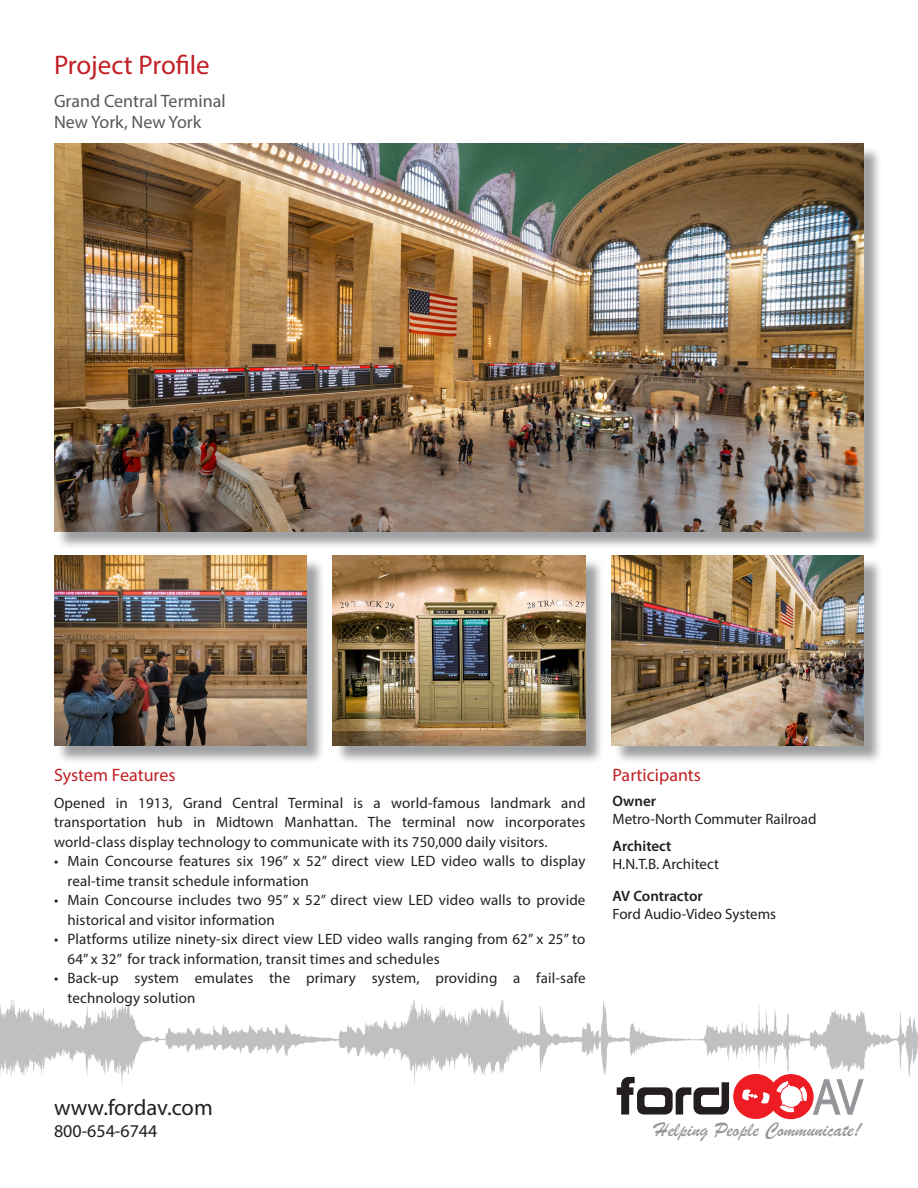
<style>
.page{position:relative;width:918px;height:1188px;background:#fff}
.page>*{position:absolute;margin:0;border:0;box-sizing:border-box;transform-origin:0 0}
.t1{font:27px "Myriad Pro";color:#c12025}
.t2{font:22.5px "Myriad Pro";color:#231f20}
.t3{font:21px "Brush Script";color:#939598}
.t4{font:18px "Myriad Pro";color:#57585a}
.t5{font:18px "Myriad Pro";color:#c12025}
.t6{font:18px "Myriad Pro";color:#231f20}
.t7{font:15px/19.5px "Myriad Pro";letter-spacing:.01em;color:#231f20}
.t8{font:600 15px "Myriad Pro";color:#231f20}
</style>
<div class="page">
<img style="left:0;top:1001px;width:918px;height:88px">
<div style="left:56px;top:146px;width:827px;height:404px;background:#808285;opacity:.75"></div>
<img style="left:54px;top:144px;width:810px;height:387px">
<div style="left:614px;top:558px;width:269px;height:206px;background:#808285;opacity:.75"></div>
<img style="left:612px;top:556px;width:252px;height:189px">
<div style="left:56px;top:558px;width:269px;height:206px;background:#808285;opacity:.75"></div>
<img style="left:54px;top:556px;width:252px;height:189px">
<div style="left:335px;top:558px;width:269px;height:206px;background:#808285;opacity:.75"></div>
<img style="left:333px;top:556px;width:252px;height:189px">
<svg style="left:617px;top:1074px;width:247px;height:45px"></svg>
<p class="t1" style="left:54px;top:49px;width:157px">Project Profile</p>
<p class="t4" style="left:54px;top:90px;width:173px">Grand Central Terminal</p>
<p class="t4" style="left:54px;top:111px;width:149px">New York, New York</p>
<p class="t5" style="left:54px;top:764px;width:123px">System Features</p>
<p class="t7" style="left:54px;top:793px;width:533px;text-align:justify">Opened in 1913, Grand Central Terminal is a world-famous landmark and transportation hub in Midtown Manhattan. The terminal now incorporates world-class display technology to communicate with its 750,000 daily visitors.</p>
<p class="t7" style="left:68px;top:851px;width:520px;text-indent:-14px">• Main Concourse features six 196” x 52” direct view LED video walls to display real-time transit schedule information</p>
<p class="t7" style="left:68px;top:890px;width:519px;text-indent:-14px">• Main Concourse includes two 95” x 52” direct view LED video walls to provide historical and visitor information</p>
<p class="t7" style="left:68px;top:929px;width:520px;text-indent:-14px">• Platforms utilize ninety-six direct view LED video walls ranging from 62” x 25” to<br>64” x 32” for track information, transit times and schedules</p>
<p class="t7" style="left:68px;top:968px;width:520px;text-indent:-14px">• Back-up system emulates the primary system, providing a fail-safe technology solution</p>
<p class="t5" style="left:613px;top:764px;width:90px">Participants</p>
<p class="t8" style="left:613px;top:792px;width:45px">Owner</p>
<p class="t7" style="left:613px;top:809px;width:206px">Metro-North Commuter Railroad</p>
<p class="t8" style="left:613px;top:837px;width:60px">Architect</p>
<p class="t7" style="left:613px;top:854px;width:108px">H.N.T.B. Architect</p>
<p class="t8" style="left:613px;top:886px;width:92px">AV Contractor</p>
<p class="t7" style="left:613px;top:904px;width:165px">Ford Audio-Video Systems</p>
<p class="t2" style="left:54px;top:1094px;width:160px">www.fordav.com</p>
<p class="t6" style="left:54px;top:1120px;width:105px">800-654-6744</p>
<p class="t3" style="left:655px;top:1116px;width:208px">Helping People Communicate!</p>
</div>
